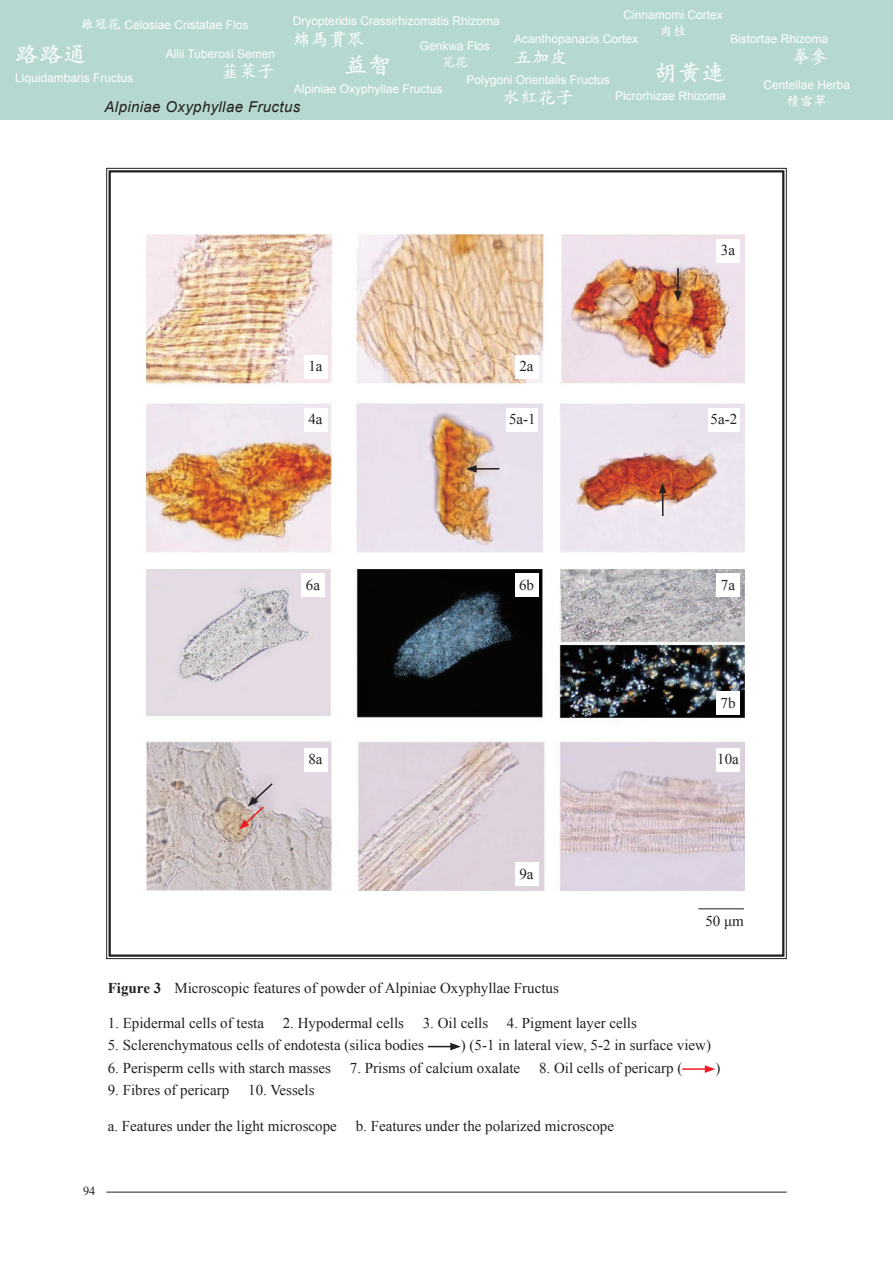
<style>
.page{position:relative;width:893px;height:1263px;background:#fff}
.page>*{position:absolute;margin:0;border:0;box-sizing:border-box;transform-origin:0 0}
.t1{font:600 24px "M Kai HK";color:#fff}
.t2{font:600 18px "M Kai HK";color:#fff}
.t3{font:15px "Times New Roman";color:#231f20}
.t4{font:italic 15px "Arial";letter-spacing:.025em;color:#231f20}
.t5{font:600 13.5px "M Kai HK";color:#fff}
.t6{font:12.3px "Times New Roman";color:#231f20}
.t7{font:12px "Arial";color:#fff}
.s1{font-family:"M Kai HK";font-weight:600;font-size:13.5px}
.s2{font-weight:700}
</style>
<div class="page">
<svg style="left:106px;top:168px;width:681px;height:791px"></svg>
<img style="left:147px;top:569px;width:597px;height:321px">
<div style="left:515px;top:574px;width:23px;height:23px;background:#fff"></div>
<div style="left:716px;top:692px;width:24px;height:23px;background:#fff"></div>
<div style="left:716px;top:574px;width:24px;height:23px;background:#fff"></div>
<div style="left:304px;top:748px;width:23px;height:23px;background:#fff"></div>
<div style="left:515px;top:863px;width:23px;height:23px;background:#fff"></div>
<div style="left:716px;top:748px;width:24px;height:23px;background:#fff"></div>
<hr style="left:698px;top:908px;width:46px;height:1px;background:#231f20">
<img style="left:147px;top:235px;width:597px;height:317px">
<div style="left:304px;top:355px;width:23px;height:24px;background:#fff"></div>
<div style="left:716px;top:239px;width:24px;height:23px;background:#fff"></div>
<div style="left:515px;top:355px;width:23px;height:24px;background:#fff"></div>
<div style="left:304px;top:408px;width:23px;height:23px;background:#fff"></div>
<div style="left:507px;top:408px;width:31px;height:23px;background:#fff"></div>
<div style="left:708px;top:408px;width:32px;height:23px;background:#fff"></div>
<div style="left:301px;top:574px;width:24px;height:23px;background:#fff"></div>
<div style="left:0;top:0;width:893px;height:119px;background:#b5d8d0"></div>
<hr style="left:106px;top:1192px;width:681px;height:1px;background:#231f20">
<svg style="left:239px;top:782px;width:35px;height:48px;background:#c4afb0"></svg>
<svg style="left:428px;top:1043px;width:33px;height:7px"></svg>
<hr style="left:682px;top:1068px;width:25px;height:2px;background:#ee1d23">
<svg style="left:705px;top:1065px;width:10px;height:8px"></svg>
<hr style="left:474px;top:468px;width:25px;height:2px;background:#231f20">
<svg style="left:466px;top:465px;width:11px;height:8px"></svg>
<hr style="left:662px;top:491px;width:2px;height:25px;background:#231f20">
<svg style="left:659px;top:483px;width:7px;height:10px"></svg>
<hr style="left:677px;top:268px;width:2px;height:25px;background:#231f20">
<svg style="left:674px;top:291px;width:8px;height:10px"></svg>
<p class="t7" style="left:623px;top:7px;width:101px">Cinnamomi Cortex</p>
<p class="t5" style="left:660px;top:22px;width:28px">肉桂</p>
<p class="t7" style="left:293px;top:13px;width:208px">Dryopteridis Crassirhizomatis Rhizoma</p>
<p class="t2" style="left:293px;top:27px;width:73px">綿馬貫眾</p>
<p class="t7" style="left:514px;top:31px;width:126px">Acanthopanacis Cortex</p>
<p class="t2" style="left:514px;top:45px;width:55px">五加皮</p>
<p class="t7" style="left:81px;top:17px;width:169px"><span class="s1">雞冠花</span> Celosiae Cristatae Flos</p>
<p class="t7" style="left:730px;top:31px;width:100px">Bistortae Rhizoma</p>
<p class="t2" style="left:792px;top:44px;width:37px">拳參</p>
<p class="t7" style="left:420px;top:38px;width:72px">Genkwa Flos</p>
<p class="t5" style="left:441px;top:52px;width:28px">芫花</p>
<p class="t1" style="left:15px;top:37px;width:73px">路路通</p>
<p class="t7" style="left:15px;top:70px;width:120px">Liquidambaris Fructus</p>
<p class="t1" style="left:654px;top:56px;width:73px">胡黃連</p>
<p class="t7" style="left:615px;top:88px;width:112px">Picrorhizae Rhizoma</p>
<p class="t7" style="left:166px;top:45px;width:111px">Allii Tuberosi Semen</p>
<p class="t2" style="left:221px;top:59px;width:55px">韮菜子</p>
<p class="t4" style="left:105px;top:97px;width:197px">Alpiniae Oxyphyllae Fructus</p>
<p class="t1" style="left:344px;top:48px;width:49px">益智</p>
<p class="t7" style="left:294px;top:81px;width:150px">Alpiniae Oxyphyllae Fructus</p>
<p class="t7" style="left:467px;top:72px;width:145px">Polygoni Orientalis Fructus</p>
<p class="t2" style="left:502px;top:85px;width:73px">水紅花子</p>
<p class="t7" style="left:763px;top:77px;width:88px">Centellae Herba</p>
<p class="t5" style="left:787px;top:92px;width:42px">積雪草</p>
<p class="t3" style="left:308px;top:356px;width:16px">1a</p>
<p class="t3" style="left:519px;top:356px;width:16px">2a</p>
<p class="t3" style="left:721px;top:240px;width:16px">3a</p>
<p class="t3" style="left:308px;top:409px;width:16px">4a</p>
<p class="t3" style="left:509px;top:409px;width:28px">5a-1</p>
<p class="t3" style="left:710px;top:409px;width:28px">5a-2</p>
<p class="t3" style="left:306px;top:575px;width:16px">6a</p>
<p class="t3" style="left:308px;top:749px;width:16px">8a</p>
<p class="t3" style="left:519px;top:575px;width:16px">6b</p>
<p class="t3" style="left:519px;top:864px;width:16px">9a</p>
<p class="t3" style="left:721px;top:575px;width:16px">7a</p>
<p class="t3" style="left:720px;top:693px;width:16px">7b</p>
<p class="t3" style="left:717px;top:749px;width:23px">10a</p>
<p class="t3" style="left:705px;top:911px;width:40px">50 μm</p>
<p class="t3" style="left:108px;top:977px;width:453px"><span class="s2">Figure 3</span> Microscopic features of powder of Alpiniae Oxyphyllae Fructus</p>
<p class="t3" style="left:108px;top:1013px;width:158px">1. Epidermal cells of testa</p>
<p class="t3" style="left:283px;top:1013px;width:123px">2. Hypodermal cells</p>
<p class="t3" style="left:423px;top:1013px;width:216px">3. Oil cells 4. Pigment layer cells</p>
<p class="t3" style="left:108px;top:1035px;width:318px">5. Sclerenchymatous cells of endotesta (silica bodies</p>
<p class="t3" style="left:461px;top:1035px;width:252px">) (5-1 in lateral view, 5-2 in surface view)</p>
<p class="t3" style="left:108px;top:1058px;width:225px">6. Perisperm cells with starch masses</p>
<p class="t3" style="left:350px;top:1058px;width:172px">7. Prisms of calcium oxalate</p>
<p class="t3" style="left:539px;top:1058px;width:145px">8. Oil cells of pericarp (</p>
<p class="t3" style="left:715px;top:1058px;width:6px">)</p>
<p class="t3" style="left:108px;top:1080px;width:123px">9. Fibres of pericarp</p>
<p class="t3" style="left:248px;top:1080px;width:68px">10. Vessels</p>
<p class="t3" style="left:108px;top:1115px;width:231px">a. Features under the light microscope</p>
<p class="t3" style="left:356px;top:1115px;width:260px">b. Features under the polarized microscope</p>
<p class="t6" style="left:83px;top:1182px;width:14px">94</p>
</div>
